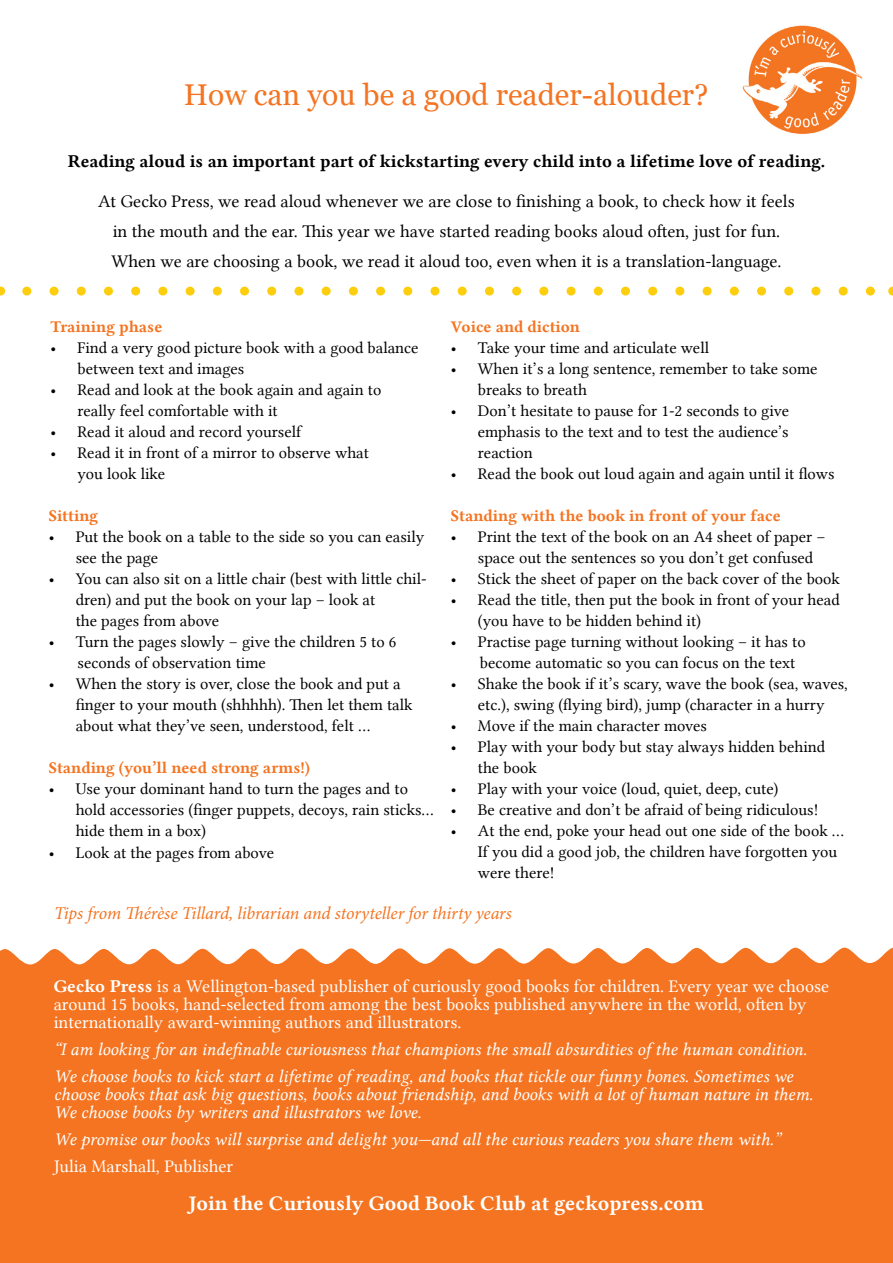
<style>
.page{position:relative;width:893px;height:1263px;background:#fff}
.page>*{position:absolute;margin:0;border:0;box-sizing:border-box;transform-origin:0 0}
.t1{font:30px "Georgia";color:#f47421}
.t2{font:21px "Lin Libertine B";color:#fff}
.t3{font:18px/27px "Lin Libertine I";color:#fff}
.t4{font:18px/18px "Lin Libertine";color:#fff}
.t5{font:18px/30px "Lin Libertine";color:#000;text-align:center}
.t6{font:18px "Lin Libertine B";color:#000}
.t7{font:italic 18px "Minion Pro";letter-spacing:-.01em;color:#f47421}
.t8{font:16.5px/21px "Lin Libertine";color:#000}
.t9{font:16.5px "Lin Libertine B";color:#f47421}
.s1{font-family:"Lin Libertine B"}
</style>
<div class="page">
<div style="left:0;top:947px;width:893px;height:316px;background:#f47421"></div>
<img style="left:742px;top:25px;width:121px;height:110px">
<svg style="left:27px;top:287px;width:848px;height:9px"></svg>
<h1 class="t1" style="left:184px;top:77px;width:526px">How can you be a good reader-alouder?</h1>
<p class="t6" style="left:68px;top:149px;width:759px">Reading aloud is an important part of kickstarting every child into a lifetime love of reading.</p>
<p class="t5" style="left:98px;top:187px;width:698px">At Gecko Press, we read aloud whenever we are close to finishing a book, to check how it feels in the mouth and the ear. This year we have started reading books aloud often, just for fun.<br>When we are choosing a book, we read it aloud too, even when it is a translation-language.</p>
<p class="t9" style="left:51px;top:315px;width:113px">Training phase</p>
<p class="t8" style="left:78px;top:337px;width:343px;text-indent:-27px">• Find a very good picture book with a good balance between text and images</p>
<p class="t8" style="left:78px;top:379px;width:305px;text-indent:-27px">• Read and look at the book again and again to really feel comfortable with it</p>
<p class="t8" style="left:51px;top:421px;width:252px">• Read it aloud and record yourself</p>
<p class="t8" style="left:78px;top:442px;width:293px;text-indent:-27px">• Read it in front of a mirror to observe what you look like</p>
<p class="t9" style="left:49px;top:504px;width:51px">Sitting</p>
<p class="t8" style="left:76px;top:526px;width:350px;text-indent:-27px">• Put the book on a table to the side so you can easily see the page</p>
<p class="t8" style="left:76px;top:568px;width:352px;text-indent:-27px">• You can also sit on a little chair (best with little chil&shy;dren) and put the book on your lap – look at<br>the pages from above</p>
<p class="t8" style="left:78px;top:631px;width:320px;text-indent:-29px">• Turn the pages slowly – give the children 5 to 6 seconds of observation time</p>
<p class="t8" style="left:76px;top:673px;width:338px;text-indent:-27px">• When the story is over, close the book and put a finger to your mouth (shhhhh). Then let them talk about what they’ve seen, understood, felt …</p>
<p class="t9" style="left:49px;top:756px;width:263px">Standing (you’ll need strong arms!)</p>
<p class="t8" style="left:76px;top:778px;width:360px;text-indent:-27px">• Use your dominant hand to turn the pages and to hold accessories (finger puppets, decoys, rain sticks… hide them in a box)</p>
<p class="t8" style="left:49px;top:842px;width:227px">• Look at the pages from above</p>
<p class="t9" style="left:451px;top:315px;width:131px">Voice and diction</p>
<p class="t8" style="left:451px;top:337px;width:260px">• Take your time and articulate well</p>
<p class="t8" style="left:478px;top:358px;width:341px;text-indent:-27px">• When it’s a long sentence, remember to take some breaks to breath</p>
<p class="t8" style="left:478px;top:400px;width:313px;text-align:justify;text-indent:-27px">• Don’t hesitate to pause for 1-2 seconds to give emphasis to the text and to test the audience’s reaction</p>
<p class="t8" style="left:451px;top:463px;width:385px">• Read the book out loud again and again until it flows</p>
<p class="t9" style="left:451px;top:504px;width:331px">Standing with the book in front of your face</p>
<p class="t8" style="left:478px;top:526px;width:349px;text-indent:-27px">• Print the text of the book on an A4 sheet of paper – space out the sentences so you don’t get confused</p>
<p class="t8" style="left:451px;top:568px;width:391px">• Stick the sheet of paper on the back cover of the book</p>
<p class="t8" style="left:478px;top:589px;width:363px;text-indent:-27px">• Read the title, then put the book in front of your head (you have to be hidden behind it)</p>
<p class="t8" style="left:480px;top:631px;width:327px;text-indent:-29px">• Practise page turning without looking – it has to become automatic so you can focus on the text</p>
<p class="t8" style="left:451px;top:673px;width:398px;text-align:center">• Shake the book if it’s scary, wave the book (sea, waves, etc.), swing (flying bird), jump (character in a hurry</p>
<p class="t8" style="left:451px;top:715px;width:258px">• Move if the main character moves</p>
<p class="t8" style="left:478px;top:736px;width:349px;text-indent:-27px">• Play with your body but stay always hidden behind the book</p>
<p class="t8" style="left:451px;top:778px;width:329px">• Play with your voice (loud, quiet, deep, cute)</p>
<p class="t8" style="left:451px;top:799px;width:369px">• Be creative and don’t be afraid of being ridiculous!</p>
<p class="t8" style="left:478px;top:820px;width:368px;text-indent:-27px">• At the end, poke your head out one side of the book …<br>If you did a good job, the children have forgotten you were there!</p>
<p class="t7" style="left:54px;top:900px;width:459px">Tips from Thérèse Tillard, librarian and storyteller for thirty years</p>
<p class="t4" style="left:54px;top:977px;width:777px"><span class="s1">Gecko Press</span> is a Wellington-based publisher of curiously good books for children. Every year we choose around 15 books, hand-selected from among the best books published anywhere in the world, often by internationally award-winning authors and illustrators.</p>
<p class="t3" style="left:54px;top:1036px;width:755px">“I am looking for an indefinable curiousness that champions the small absurdities of the human condition.<br>We choose books to kick start a lifetime of reading, and books that tickle our funny bones. Sometimes we</p>
<p class="t3" style="left:54px;top:1086px;width:761px;line-height:18px">choose books that ask big questions, books about friendship, and books with a lot of human nature in them.<br>We choose books by writers and illustrators we love.</p>
<p class="t3" style="left:54px;top:1126px;width:728px">We promise our books will surprise and delight you—and all the curious readers you share them with.”</p>
<p class="t4" style="left:54px;top:1157px;width:181px">Julia Marshall, Publisher</p>
<p class="t2" style="left:189px;top:1188px;width:517px">Join the Curiously Good Book Club at geckopress.com</p>
</div>
